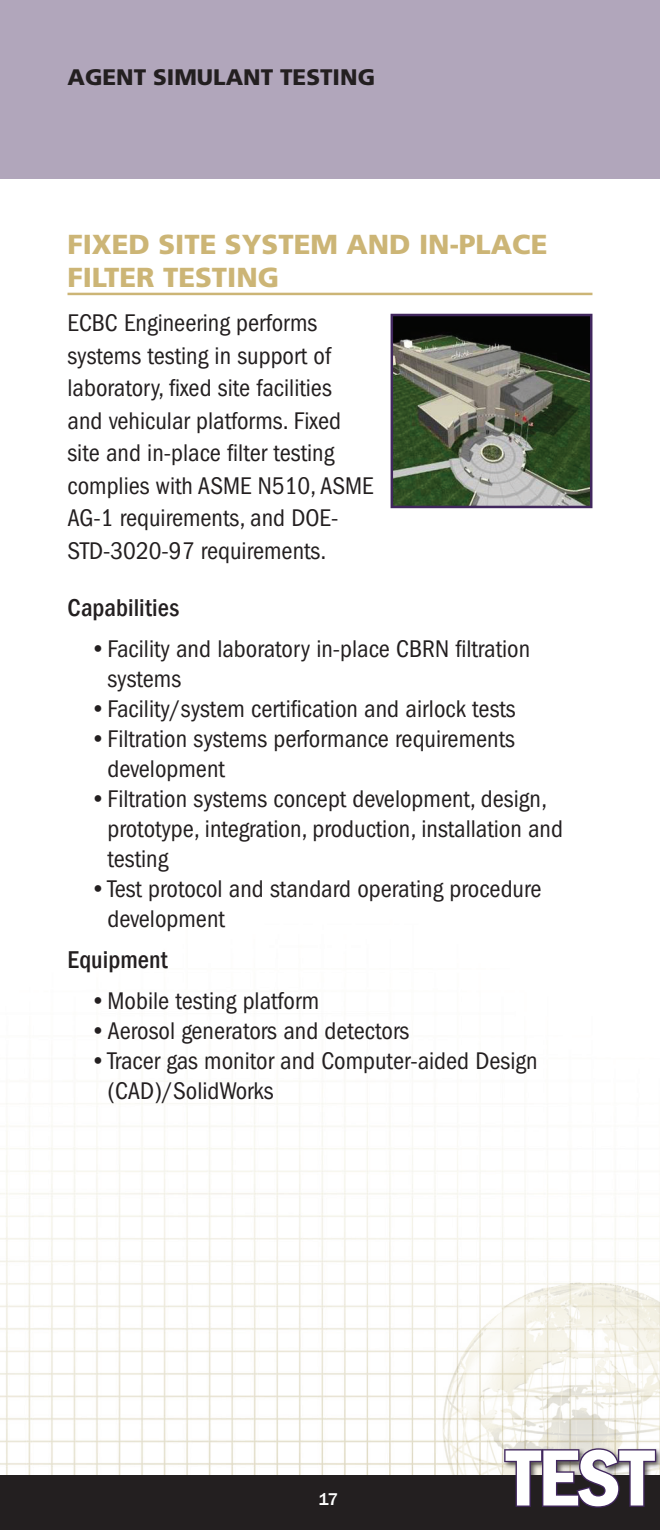
<style>
.page{position:relative;width:660px;height:1530px;background:#fff}
.page>*{position:absolute;margin:0;border:0;box-sizing:border-box;transform-origin:0 0}
.t1{font:600 condensed 82.5px "Franklin Gothic";color:#fff;scale:1.04 1}
.t2{font:900 27.5px/33px "Frutiger";color:#ccb576}
.t3{font:condensed 25px/32.5px "Franklin Gothic";color:#231f20}
.t4{font:500 condensed 25px "Franklin Gothic";letter-spacing:.005em;color:#231f20}
.t5{font:900 22.5px "Frutiger";color:#231f20}
.t6{font:500 17.5px "Franklin Gothic";color:#fff}
.s1{font-weight:500;font-size:23.75px}
</style>
<div class="page">
<img style="left:0;top:178px;width:660px;height:1298px">
<img style="left:425px;top:1262px;width:235px;height:214px">
<div style="left:0;top:1476px;width:660px;height:54px;background:#231f20"></div>
<div style="left:0;top:0;width:660px;height:178px;background:#b1a6bb"></div>
<hr style="left:68px;top:293px;width:524px;height:2px;background:#ccb576">
<img style="left:394px;top:317px;width:195px;height:188px">
<div style="left:391px;top:314px;width:201px;height:194px;border:2px solid #41275e"></div>
<div style="left:502px;top:1446px;width:158px;height:70px;background:#231f20"></div>
<svg style="left:503px;top:1447px;width:154px;height:61px"></svg>
<p class="t5" style="left:68px;top:64px;width:309px">AGENT SIMULANT TESTING</p>
<p class="t2" style="left:68px;top:228px;width:481px">FIXED SITE SYSTEM AND IN-PLACE<br>FILTER TESTING</p>
<p class="t3" style="left:68px;top:307px;width:308px">ECBC Engineering performs systems testing in support of laboratory, fixed site facilities<br>and vehicular platforms. Fixed site and in-place filter testing complies with ASME N510, ASME<br>AG-1 requirements, and DOE-<br>STD-3020-97 requirements.</p>
<p class="t4" style="left:68px;top:591px;width:113px">Capabilities</p>
<p class="t3" style="left:108px;top:634px;width:424px;line-height:30px;text-indent:-18px"><span class="s1">•</span>Facility and laboratory in-place CBRN filtration systems</p>
<p class="t3" style="left:90px;top:693px;width:427px"><span class="s1">•</span>Facility/system certification and airlock tests</p>
<p class="t3" style="left:108px;top:724px;width:409px;line-height:30px;text-indent:-18px"><span class="s1">•</span>Filtration systems performance requirements development</p>
<p class="t3" style="left:108px;top:784px;width:457px;line-height:30px;text-indent:-18px"><span class="s1">•</span>Filtration systems concept development, design, prototype, integration, production, installation and testing</p>
<p class="t3" style="left:108px;top:874px;width:436px;line-height:30px;text-indent:-18px"><span class="s1">•</span>Test protocol and standard operating procedure development</p>
<p class="t4" style="left:68px;top:943px;width:102px">Equipment</p>
<p class="t3" style="left:90px;top:985px;width:231px"><span class="s1">•</span>Mobile testing platform</p>
<p class="t3" style="left:90px;top:1015px;width:321px"><span class="s1">•</span>Aerosol generators and detectors</p>
<p class="t3" style="left:108px;top:1046px;width:432px;line-height:30px;text-indent:-18px"><span class="s1">•</span>Tracer gas monitor and Computer-aided Design (CAD)/SolidWorks</p>
<p class="t6" style="left:318px;top:1488px;width:21px">17</p>
<h1 class="t1" style="left:506px;top:1423px;width:136px">Test</h1>
</div>
